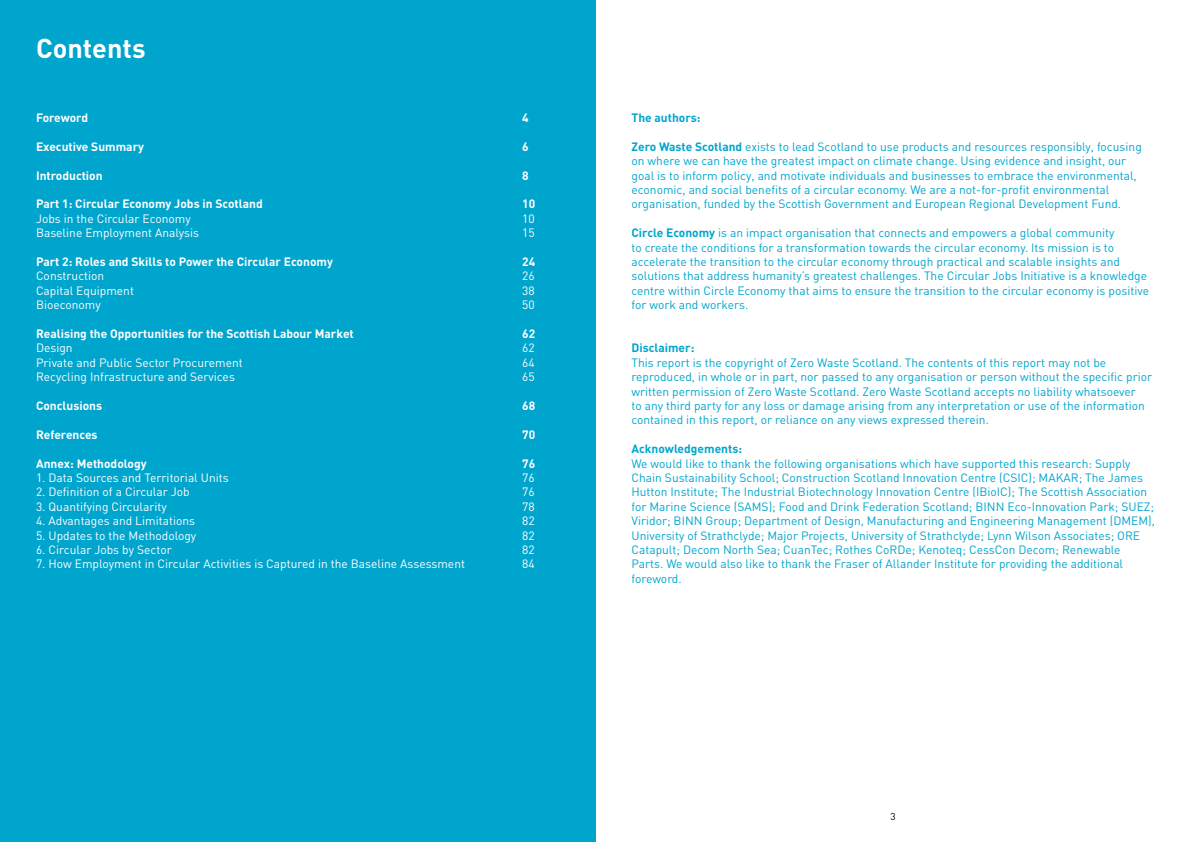
<style>
.page{position:relative;width:1191px;height:842px;background:#fff}
.page>*{position:absolute;margin:0;border:0;box-sizing:border-box;transform-origin:0 0}
.t1{font:700 27px "DIN";color:#fff}
.t2{font:12px/14.4px "DIN";color:#00a5ce}
.t3{font:12px "DIN";color:#fff}
.t4{font:700 12px "DIN";color:#fff}
.t5{font:700 12px "DIN";color:#00a5ce}
.t6{font:10px "DIN";color:#000}
.s1{font-weight:700}
</style>
<div class="page">
<div style="left:0;top:0;width:596px;height:842px;background:#00a5ce"></div>
<h1 class="t1" style="left:36px;top:31px;width:111px">Contents</h1>
<p class="t4" style="left:36px;top:110px;width:54px">Foreword</p>
<p class="t4" style="left:522px;top:110px;width:8px">4</p>
<p class="t4" style="left:36px;top:139px;width:110px">Executive Summary</p>
<p class="t4" style="left:522px;top:139px;width:8px">6</p>
<p class="t4" style="left:36px;top:167px;width:68px">Introduction</p>
<p class="t4" style="left:522px;top:167px;width:8px">8</p>
<p class="t4" style="left:36px;top:196px;width:228px">Part 1: Circular Economy Jobs in Scotland</p>
<p class="t4" style="left:522px;top:196px;width:15px">10</p>
<p class="t3" style="left:36px;top:211px;width:156px">Jobs in the Circular Economy</p>
<p class="t3" style="left:522px;top:211px;width:14px">10</p>
<p class="t3" style="left:36px;top:225px;width:165px">Baseline Employment Analysis</p>
<p class="t3" style="left:522px;top:225px;width:14px">15</p>
<p class="t4" style="left:36px;top:254px;width:298px">Part 2: Roles and Skills to Power the Circular Economy</p>
<p class="t4" style="left:522px;top:254px;width:15px">24</p>
<p class="t3" style="left:36px;top:269px;width:70px">Construction</p>
<p class="t3" style="left:522px;top:269px;width:14px">26</p>
<p class="t3" style="left:36px;top:283px;width:99px">Capital Equipment</p>
<p class="t3" style="left:522px;top:283px;width:14px">38</p>
<p class="t3" style="left:36px;top:297px;width:66px">Bioeconomy</p>
<p class="t3" style="left:522px;top:297px;width:14px">50</p>
<p class="t4" style="left:36px;top:326px;width:319px">Realising the Opportunities for the Scottish Labour Market</p>
<p class="t4" style="left:522px;top:326px;width:15px">62</p>
<p class="t3" style="left:36px;top:341px;width:38px">Design</p>
<p class="t3" style="left:522px;top:341px;width:14px">62</p>
<p class="t3" style="left:36px;top:355px;width:208px">Private and Public Sector Procurement</p>
<p class="t3" style="left:522px;top:355px;width:14px">64</p>
<p class="t3" style="left:36px;top:369px;width:200px">Recycling Infrastructure and Services</p>
<p class="t3" style="left:522px;top:369px;width:14px">65</p>
<p class="t4" style="left:36px;top:398px;width:68px">Conclusions</p>
<p class="t4" style="left:522px;top:398px;width:15px">68</p>
<p class="t4" style="left:36px;top:427px;width:63px">References</p>
<p class="t4" style="left:522px;top:427px;width:15px">70</p>
<p class="t4" style="left:36px;top:455px;width:112px">Annex: Methodology</p>
<p class="t4" style="left:522px;top:455px;width:15px">76</p>
<p class="t3" style="left:36px;top:470px;width:194px">1. Data Sources and Territorial Units</p>
<p class="t3" style="left:522px;top:470px;width:14px">76</p>
<p class="t3" style="left:36px;top:485px;width:155px">2. Definition of a Circular Job</p>
<p class="t3" style="left:522px;top:485px;width:14px">76</p>
<p class="t3" style="left:36px;top:499px;width:132px">3. Quantifying Circularity</p>
<p class="t3" style="left:522px;top:499px;width:14px">78</p>
<p class="t3" style="left:36px;top:513px;width:161px">4. Advantages and Limitations</p>
<p class="t3" style="left:522px;top:513px;width:14px">82</p>
<p class="t3" style="left:36px;top:528px;width:162px">5. Updates to the Methodology</p>
<p class="t3" style="left:522px;top:528px;width:14px">82</p>
<p class="t3" style="left:36px;top:542px;width:137px">6. Circular Jobs by Sector</p>
<p class="t3" style="left:522px;top:542px;width:14px">82</p>
<p class="t3" style="left:36px;top:557px;width:430px">7. How Employment in Circular Activities is Captured in the Baseline Assessment</p>
<p class="t3" style="left:522px;top:557px;width:14px">84</p>
<p class="t5" style="left:631px;top:110px;width:70px">The authors:</p>
<p class="t2" style="left:631px;top:139px;width:512px"><span class="s1">Zero Waste Scotland</span> exists to lead Scotland to use products and resources responsibly, focusing on where we can have the greatest impact on climate change. Using evidence and insight, our goal is to inform policy, and motivate individuals and businesses to embrace the environmental, economic, and social benefits of a circular economy. We are a not-for-profit environmental organisation, funded by the Scottish Government and European Regional Development Fund.</p>
<p class="t2" style="left:631px;top:225px;width:519px"><span class="s1">Circle Economy</span> is an impact organisation that connects and empowers a global community<br>to create the conditions for a transformation towards the circular economy. Its mission is to accelerate the transition to the circular economy through practical and scalable insights and solutions that address humanity’s greatest challenges. The Circular Jobs Initiative is a knowledge centre within Circle Economy that aims to ensure the transition to the circular economy is positive for work and workers.</p>
<p class="t5" style="left:631px;top:340px;width:64px">Disclaimer:</p>
<p class="t2" style="left:631px;top:355px;width:522px">This report is the copyright of Zero Waste Scotland. The contents of this report may not be reproduced, in whole or in part, nor passed to any organisation or person without the specific prior written permission of Zero Waste Scotland. Zero Waste Scotland accepts no liability whatsoever<br>to any third party for any loss or damage arising from any interpretation or use of the information contained in this report, or reliance on any views expressed therein.</p>
<p class="t5" style="left:631px;top:441px;width:112px">Acknowledgements:</p>
<p class="t2" style="left:631px;top:456px;width:525px">We would like to thank the following organisations which have supported this research: Supply Chain Sustainability School; Construction Scotland Innovation Centre (CSIC); MAKAR; The James Hutton Institute; The Industrial Biotechnology Innovation Centre (IBioIC); The Scottish Association for Marine Science (SAMS); Food and Drink Federation Scotland; BINN Eco-Innovation Park; SUEZ; Viridor; BINN Group; Department of Design, Manufacturing and Engineering Management (DMEM), University of Strathclyde; Major Projects, University of Strathclyde; Lynn Wilson Associates; ORE Catapult; Decom North Sea; CuanTec; Rothes CoRDe; Kenoteq; CessCon Decom; Renewable Parts. We would also like to thank the Fraser of Allander Institute for providing the additional foreword.</p>
<p class="t6" style="left:890px;top:810px;width:7px">3</p>
</div>
